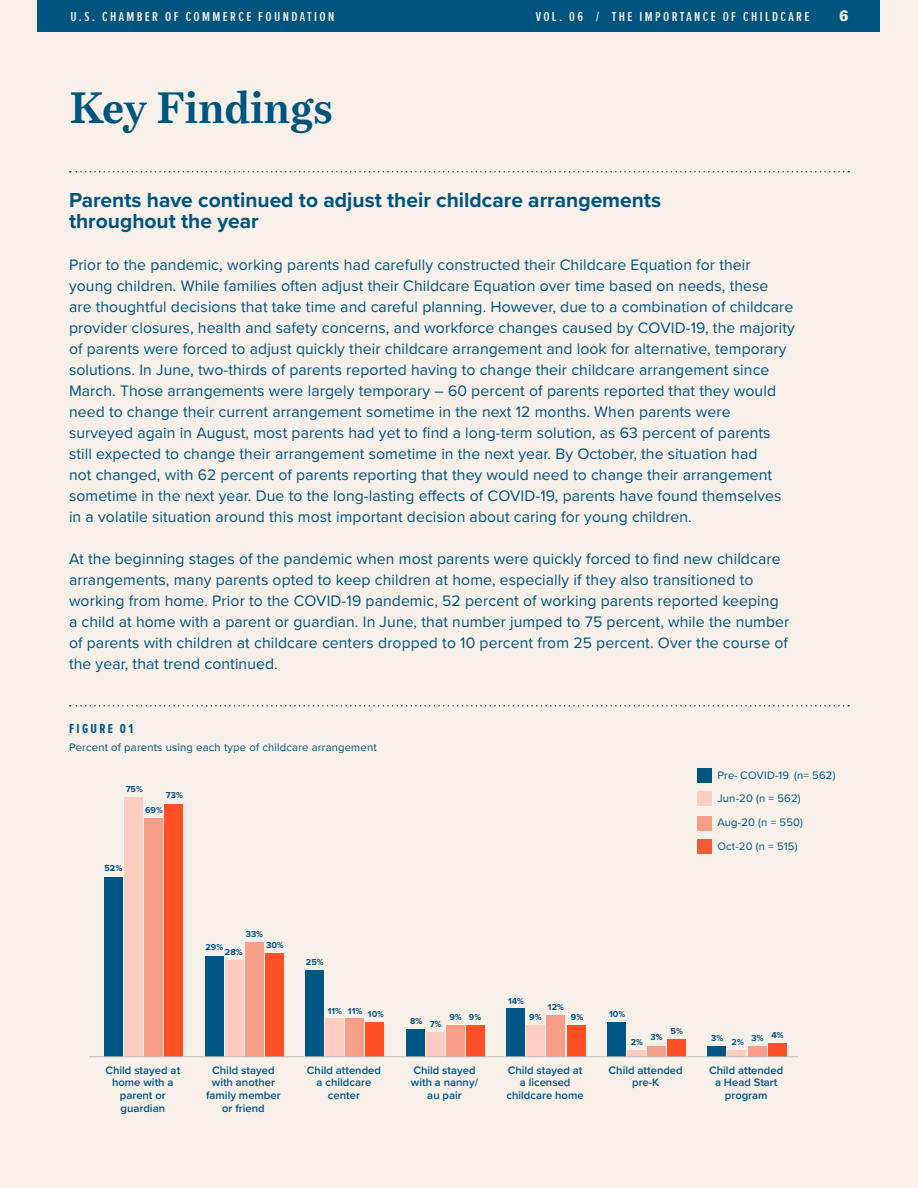
<style>
.page{position:relative;width:918px;height:1188px;background:#f7f0e8}
.page>*{position:absolute;margin:0;border:0;box-sizing:border-box;transform-origin:0 0}
.Hed_1_-_larger{font:700 43.5px "Bressay";letter-spacing:-.01em;color:#005480}
.Subhead{font:700 21px/21px "Proxima Nova";color:#005480}
.Body_Copy{font:15.75px/21px "Proxima Nova";letter-spacing:.005em;color:#005480}
.t1{font:700 15.75px "Serifa";color:#f7f0e8}
.t2{font:600 13.5px "Proxima Nova Ex Cn";letter-spacing:.175em;color:#f7f0e8}
.Figure_no{font:700 13.5px "Proxima Nova Ex Cn";letter-spacing:.175em;color:#005480}
.t3{font:600 11.25px/12.8px "Proxima Nova";color:#005685;text-align:center}
.Caption_body{font:11.25px "Proxima Nova";letter-spacing:.015em;color:#005480}
.t4{font:700 9px "Proxima Nova";color:#005685}
</style>
<div class="page">
<div style="left:38px;top:0;width:842px;height:32px;background:#005480"></div>
<svg style="left:70px;top:171px;width:779px;height:1px"></svg>
<svg style="left:70px;top:705px;width:779px;height:1px"></svg>
<div style="left:164px;top:804px;width:19px;height:253px;background:#ff4f25"></div>
<div style="left:265px;top:953px;width:19px;height:104px;background:#ff4f25"></div>
<div style="left:366px;top:1022px;width:18px;height:35px;background:#ff4f25"></div>
<div style="left:466px;top:1025px;width:19px;height:32px;background:#ff4f25"></div>
<div style="left:567px;top:1025px;width:18px;height:32px;background:#ff4f25"></div>
<div style="left:667px;top:1039px;width:19px;height:18px;background:#ff4f25"></div>
<div style="left:768px;top:1043px;width:19px;height:14px;background:#ff4f25"></div>
<div style="left:144px;top:818px;width:19px;height:239px;background:#f79e88"></div>
<div style="left:245px;top:943px;width:19px;height:114px;background:#f79e88"></div>
<div style="left:345px;top:1019px;width:19px;height:38px;background:#f79e88"></div>
<div style="left:446px;top:1025px;width:19px;height:32px;background:#f79e88"></div>
<div style="left:547px;top:1015px;width:18px;height:42px;background:#f79e88"></div>
<div style="left:647px;top:1046px;width:19px;height:11px;background:#f79e88"></div>
<div style="left:748px;top:1046px;width:18px;height:11px;background:#f79e88"></div>
<div style="left:124px;top:797px;width:19px;height:260px;background:#ffccc1"></div>
<div style="left:225px;top:960px;width:18px;height:97px;background:#ffccc1"></div>
<div style="left:325px;top:1019px;width:19px;height:38px;background:#ffccc1"></div>
<div style="left:426px;top:1032px;width:19px;height:25px;background:#ffccc1"></div>
<div style="left:526px;top:1025px;width:19px;height:32px;background:#ffccc1"></div>
<div style="left:627px;top:1050px;width:19px;height:7px;background:#ffccc1"></div>
<div style="left:728px;top:1050px;width:18px;height:7px;background:#ffccc1"></div>
<div style="left:104px;top:877px;width:19px;height:180px;background:#005685"></div>
<div style="left:205px;top:956px;width:18px;height:101px;background:#005685"></div>
<div style="left:305px;top:970px;width:19px;height:87px;background:#005685"></div>
<div style="left:406px;top:1029px;width:19px;height:28px;background:#005685"></div>
<div style="left:506px;top:1008px;width:19px;height:49px;background:#005685"></div>
<div style="left:607px;top:1022px;width:19px;height:35px;background:#005685"></div>
<div style="left:708px;top:1046px;width:18px;height:11px;background:#005685"></div>
<hr style="left:89px;top:1056px;width:709px;height:1px;background:#b9bbbd">
<div style="left:698px;top:792px;width:14px;height:14px;background:#fbcec4"></div>
<div style="left:698px;top:840px;width:14px;height:14px;background:#f15d39"></div>
<div style="left:698px;top:768px;width:14px;height:14px;background:#005480"></div>
<div style="left:698px;top:816px;width:14px;height:14px;background:#f79e88"></div>
<p class="t2" style="left:71px;top:7px;width:265px">U.S. CHAMBER OF COMMERCE FOUNDATION</p>
<p class="t2" style="left:536px;top:7px;width:275px">VOL. 06 / THE IMPORTANCE OF CHILDCARE</p>
<p class="t1" style="left:839px;top:7px;width:10px">6</p>
<p class="Hed_1_-_larger" style="left:69px;top:81px;width:266px">Key Findings</p>
<p class="Subhead" style="left:69px;top:189px;width:594px">Parents have continued to adjust their childcare arrangements throughout the year</p>
<p class="Body_Copy" style="left:69px;top:254px;width:727px">Prior to the pandemic, working parents had carefully constructed their Childcare Equation for their young children. While families often adjust their Childcare Equation over time based on needs, these are thoughtful decisions that take time and careful planning. However, due to a combination of childcare provider closures, health and safety concerns, and workforce changes caused by COVID-19, the majority of parents were forced to adjust quickly their childcare arrangement and look for alternative, temporary solutions. In June, two-thirds of parents reported having to change their childcare arrangement since March. Those arrangements were largely temporary – 60 percent of parents reported that they would need to change their current arrangement sometime in the next 12 months. When parents were surveyed again in August, most parents had yet to find a long-term solution, as 63 percent of parents still expected to change their arrangement sometime in the next year. By October, the situation had<br>not changed, with 62 percent of parents reporting that they would need to change their arrangement sometime in the next year. Due to the long-lasting effects of COVID-19, parents have found themselves in a volatile situation around this most important decision about caring for young children.</p>
<p class="Body_Copy" style="left:69px;top:548px;width:722px">At the beginning stages of the pandemic when most parents were quickly forced to find new childcare arrangements, many parents opted to keep children at home, especially if they also transitioned to working from home. Prior to the COVID-19 pandemic, 52 percent of working parents reported keeping a child at home with a parent or guardian. In June, that number jumped to 75 percent, while the number of parents with children at childcare centers dropped to 10 percent from 25 percent. Over the course of the year, that trend continued.</p>
<p class="Figure_no" style="left:69px;top:719px;width:66px">FIGURE 01</p>
<p class="Caption_body" style="left:69px;top:739px;width:309px">Percent of parents using each type of childcare arrangement</p>
<p class="t4" style="left:126px;top:782px;width:19px">75%</p>
<p class="t4" style="left:166px;top:789px;width:19px">73%</p>
<p class="t4" style="left:104px;top:862px;width:19px">52%</p>
<p class="t4" style="left:145px;top:803px;width:19px">69%</p>
<p class="t3" style="left:105px;top:1063px;width:76px">Child stayed at home with a parent or guardian</p>
<p class="t4" style="left:246px;top:927px;width:19px">33%</p>
<p class="t4" style="left:205px;top:941px;width:19px">29%</p>
<p class="t4" style="left:225px;top:945px;width:19px">28%</p>
<p class="t4" style="left:266px;top:938px;width:19px">30%</p>
<p class="t3" style="left:206px;top:1063px;width:76px">Child stayed with another family member or friend</p>
<p class="t4" style="left:306px;top:956px;width:19px">25%</p>
<p class="t4" style="left:328px;top:1004px;width:58px">11% 11% 10%</p>
<p class="t3" style="left:307px;top:1063px;width:76px">Child attended a childcare center</p>
<p class="t4" style="left:410px;top:1015px;width:33px">8% 7%</p>
<p class="t4" style="left:449px;top:1011px;width:33px">9% 9%</p>
<p class="t4" style="left:508px;top:994px;width:17px">14%</p>
<p class="t4" style="left:548px;top:1001px;width:17px">12%</p>
<p class="t4" style="left:529px;top:1011px;width:14px">9%</p>
<p class="t4" style="left:571px;top:1011px;width:14px">9%</p>
<p class="t4" style="left:609px;top:1007px;width:18px">10%</p>
<p class="t4" style="left:631px;top:1035px;width:14px">2%</p>
<p class="t4" style="left:651px;top:1031px;width:14px">3%</p>
<p class="t4" style="left:671px;top:1024px;width:14px">5%</p>
<p class="t3" style="left:411px;top:1063px;width:69px">Child stayed with a nanny/ au pair</p>
<p class="t3" style="left:507px;top:1063px;width:79px">Child stayed at a licensed childcare home</p>
<p class="t3" style="left:609px;top:1063px;width:76px">Child attended pre-K</p>
<p class="Caption_body" style="left:717px;top:767px;width:120px">Pre- COVID-19 (n= 562)</p>
<p class="Caption_body" style="left:717px;top:814px;width:87px">Aug-20 (n = 550)</p>
<p class="Caption_body" style="left:717px;top:790px;width:85px">Jun-20 (n = 562)</p>
<p class="Caption_body" style="left:717px;top:838px;width:82px">Oct-20 (n = 515)</p>
<p class="t4" style="left:711px;top:1031px;width:74px">3% 2% 3% 4%</p>
<p class="t3" style="left:709px;top:1063px;width:76px">Child attended a Head Start program</p>
</div>
